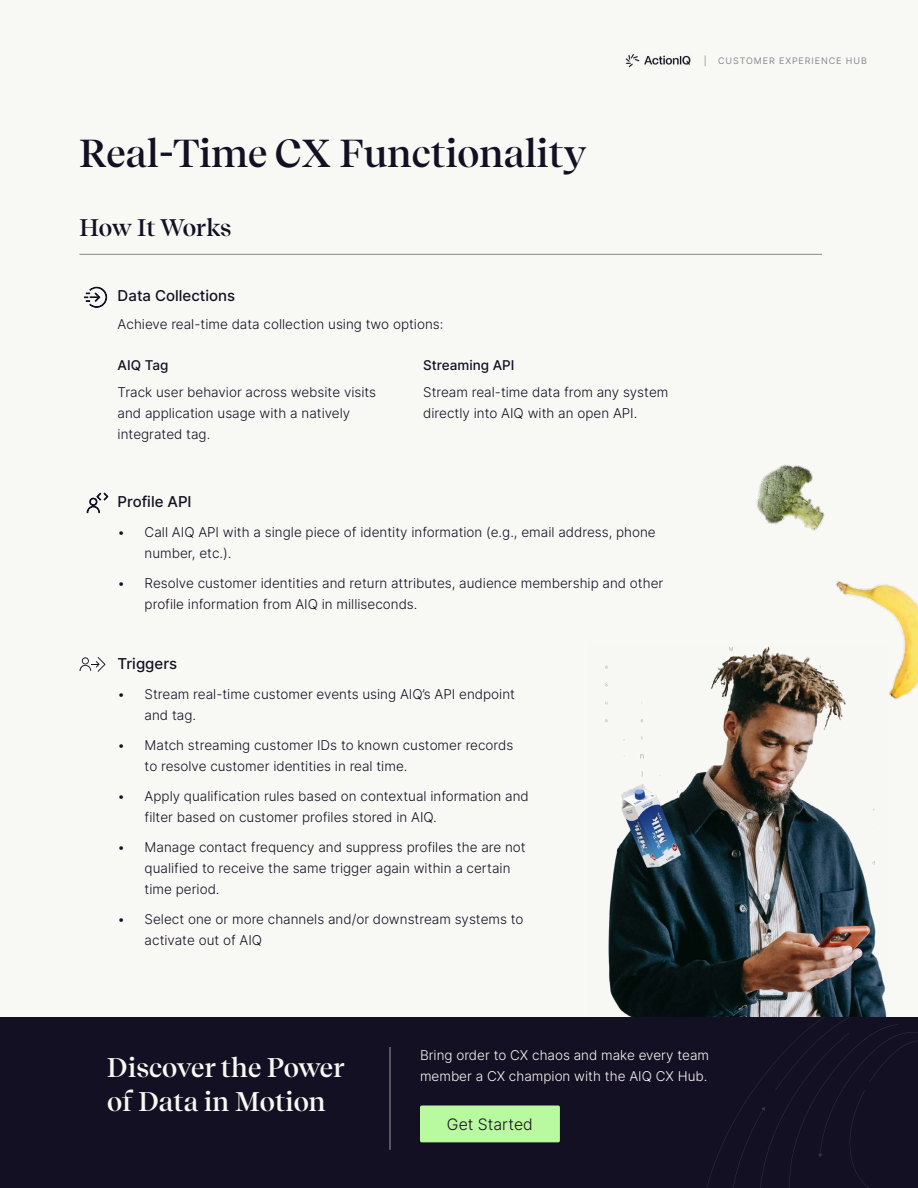
<style>
.page{position:relative;width:918px;height:1188px;background:#fff}
.page>*{position:absolute;margin:0;border:0;box-sizing:border-box;transform-origin:0 0}
.t1{font:600 39px "Recife Display";color:#141023}
.t2{font:600 27px/34.5px "Recife Display";color:#f8f8f4}
.t3{font:600 24px "Recife Display";color:#141023}
.t4{font:300 15.75px "Inter";color:#141023}
.t5{font:500 15px "Inter";color:#141023}
.t6{font:300 13.5px/21px "Inter";color:#141023}
.t7{font:300 13.5px/21px "Inter";color:#f8f8f4}
.t8{font:500 13.5px "Inter";color:#141023}
.t9{font:9px "Inter";letter-spacing:.1em;color:#898791}
</style>
<div class="page">
<div style="left:0;top:0;width:918px;height:1017px;background:#f8f8f4"></div>
<img style="left:624px;top:52px;width:67px;height:17px">
<div style="left:0;top:1017px;width:918px;height:171px;background:#141023"></div>
<svg style="left:707px;top:1017px;width:211px;height:171px"></svg>
<div style="left:420px;top:1106px;width:140px;height:36px;background:#b9f9a0;border-radius:2px"></div>
<hr style="left:389px;top:1047px;width:2px;height:103px;background:#f8f8f4">
<img style="left:586px;top:643px;width:301px;height:374px">
<img style="left:822px;top:536px;width:96px;height:183px">
<img style="left:737px;top:444px;width:110px;height:110px">
<svg style="left:87px;top:493px;width:21px;height:20px"></svg>
<svg style="left:79px;top:657px;width:26px;height:15px"></svg>
<hr style="left:80px;top:254px;width:742px;height:1px;background:#898791">
<svg style="left:84px;top:287px;width:23px;height:21px"></svg>
<h1 class="t1" style="left:80px;top:125px;width:509px">Real-Time CX Functionality</h1>
<h3 class="t3" style="left:80px;top:210px;width:154px">How It Works</h3>
<p class="t5" style="left:118px;top:284px;width:119px">Data Collections</p>
<p class="t6" style="left:118px;top:313px;width:327px">Achieve real-time data collection using two options:</p>
<p class="t8" style="left:118px;top:355px;width:52px">AIQ Tag</p>
<p class="t6" style="left:118px;top:381px;width:260px">Track user behavior across website visits and application usage with a natively integrated tag.</p>
<p class="t8" style="left:423px;top:355px;width:93px">Streaming API</p>
<p class="t6" style="left:423px;top:381px;width:247px">Stream real-time data from any system directly into AIQ with an open API.</p>
<p class="t5" style="left:118px;top:491px;width:76px">Profile API</p>
<p class="t6" style="left:145px;top:522px;width:513px;text-indent:-27px">• Call AIQ API with a single piece of identity information (e.g., email address, phone number, etc.).</p>
<p class="t6" style="left:145px;top:573px;width:520px;text-indent:-27px">• Resolve customer identities and return attributes, audience membership and other profile information from AIQ in milliseconds.</p>
<p class="t5" style="left:118px;top:652px;width:61px">Triggers</p>
<p class="t6" style="left:145px;top:683px;width:372px;text-indent:-27px">• Stream real-time customer events using AIQ’s API endpoint and tag.</p>
<p class="t6" style="left:145px;top:734px;width:370px;text-indent:-27px">• Match streaming customer IDs to known customer records to resolve customer identities in real time.</p>
<p class="t6" style="left:145px;top:785px;width:386px;text-indent:-27px">• Apply qualification rules based on contextual information and filter based on customer profiles stored in AIQ.</p>
<p class="t6" style="left:145px;top:836px;width:383px;text-indent:-27px">• Manage contact frequency and suppress profiles the are not qualified to receive the same trigger again within a certain time period.</p>
<p class="t6" style="left:145px;top:908px;width:380px;text-indent:-27px">• Select one or more channels and/or downstream systems to activate out of AIQ</p>
<p class="t9" style="left:704px;top:54px;width:165px">| CUSTOMER EXPERIENCE HUB</p>
<h2 class="t2" style="left:107px;top:1049px;width:239px">Discover the Power of Data in Motion</h2>
<p class="t7" style="left:420px;top:1044px;width:291px">Bring order to CX chaos and make every team member a CX champion with the AIQ CX Hub.</p>
<p class="t4" style="left:447px;top:1113px;width:87px">Get Started</p>
</div>
